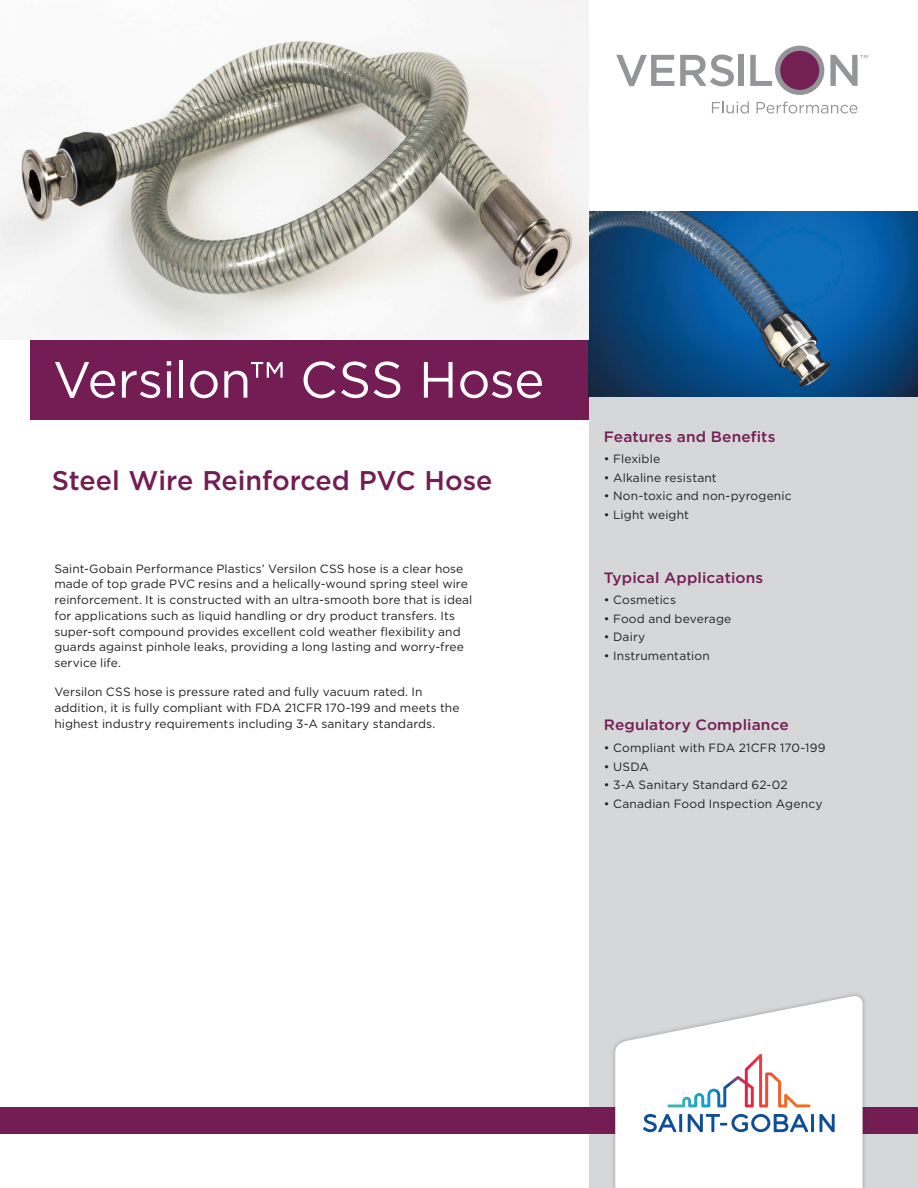
<style>
.page{position:relative;width:918px;height:1188px;background:#fff}
.page>*{position:absolute;margin:0;border:0;box-sizing:border-box;transform-origin:0 0}
.box___Product_name{font:51px "Gotham";letter-spacing:-.01em;color:#fff}
.Heading{font:500 27px "Gotham";letter-spacing:-.005em;color:#731d54}
.F_B_heads{font:500 15px "Gotham";letter-spacing:.01em;color:#731d54}
.F_B_Bullets{font:500 15px "Gotham";letter-spacing:.005em;color:#731d54}
.copy_with_space_afte{font:12px/15.8px "Gotham";letter-spacing:.005em;color:#231f20}
.F_B_Bullets-2{font:12px "Gotham";letter-spacing:.015em;color:#231f20}
</style>
<div class="page">
<div style="left:31px;top:339px;width:573px;height:81px;background:#731d54"></div>
<img style="left:588px;top:212px;width:330px;height:186px">
<img style="left:0;top:0;width:588px;height:339px">
<div style="left:590px;top:398px;width:328px;height:790px;background:#d6d7d9"></div>
<div style="left:0;top:1107px;width:918px;height:27px;background:#731d54"></div>
<div style="left:611px;top:992px;width:256px;height:196px;background:#231f20;opacity:.3"></div>
<svg style="left:615px;top:996px;width:248px;height:192px;fill:#fff"></svg>
<svg style="left:643px;top:1114px;width:33px;height:18px"></svg>
<hr style="left:679px;top:1114px;width:3px;height:18px;background:#0f4d96">
<svg style="left:688px;top:1114px;width:120px;height:18px;background:#a3bbd7"></svg>
<hr style="left:811px;top:1114px;width:3px;height:18px;background:#0f4d96">
<svg style="left:819px;top:1114px;width:16px;height:18px"></svg>
<svg style="left:667px;top:1054px;width:144px;height:53px;background:#f0e5e6"></svg>
<div style="left:775px;top:46px;width:49px;height:49px;background:#939598;border-radius:50%"></div>
<div style="left:780px;top:51px;width:39px;height:39px;background:#742055;border-radius:50%"></div>
<svg style="left:616px;top:55px;width:58px;height:31px"></svg>
<svg style="left:680px;top:54px;width:54px;height:32px"></svg>
<div style="left:739px;top:55px;width:5px;height:31px;background:#939598"></div>
<svg style="left:750px;top:55px;width:22px;height:31px"></svg>
<svg style="left:712px;top:102px;width:37px;height:12px"></svg>
<svg style="left:757px;top:101px;width:100px;height:13px"></svg>
<svg style="left:830px;top:55px;width:38px;height:31px"></svg>
<p class="box___Product_name" style="left:53px;top:347px;width:493px">Versilon™ CSS Hose</p>
<p class="Heading" style="left:52px;top:463px;width:442px">Steel Wire Reinforced PVC Hose</p>
<p class="copy_with_space_afte" style="left:54px;top:560px;width:420px">Saint-Gobain Performance Plastics’ Versilon CSS hose is a clear hose made of top grade PVC resins and a helically-wound spring steel wire reinforcement. It is constructed with an ultra-smooth bore that is ideal for applications such as liquid handling or dry product transfers. Its super-soft compound provides excellent cold weather flexibility and guards against pinhole leaks, providing a long lasting and worry-free service life.</p>
<p class="copy_with_space_afte" style="left:54px;top:684px;width:407px">Versilon CSS hose is pressure rated and fully vacuum rated. In addition, it is fully compliant with FDA 21CFR 170-199 and meets the highest industry requirements including 3-A sanitary standards.</p>
<p class="F_B_heads" style="left:604px;top:427px;width:173px">Features and Benefits</p>
<p class="F_B_Bullets-2" style="left:604px;top:451px;width:58px">• Flexible</p>
<p class="F_B_Bullets-2" style="left:604px;top:470px;width:114px">• Alkaline resistant</p>
<p class="F_B_Bullets-2" style="left:604px;top:488px;width:189px">• Non-toxic and non-pyrogenic</p>
<p class="F_B_Bullets-2" style="left:604px;top:507px;width:87px">• Light weight</p>
<p class="F_B_Bullets" style="left:604px;top:568px;width:161px">Typical Applications</p>
<p class="F_B_Bullets-2" style="left:604px;top:593px;width:74px">• Cosmetics</p>
<p class="F_B_Bullets-2" style="left:604px;top:611px;width:129px">• Food and beverage</p>
<p class="F_B_Bullets-2" style="left:604px;top:630px;width:43px">• Dairy</p>
<p class="F_B_Bullets-2" style="left:604px;top:648px;width:107px">• Instrumentation</p>
<p class="F_B_heads" style="left:604px;top:715px;width:186px">Regulatory Compliance</p>
<p class="F_B_Bullets-2" style="left:604px;top:740px;width:223px">• Compliant with FDA 21CFR 170-199</p>
<p class="F_B_Bullets-2" style="left:604px;top:759px;width:47px">• USDA</p>
<p class="F_B_Bullets-2" style="left:604px;top:777px;width:185px">• 3-A Sanitary Standard 62-02</p>
<p class="F_B_Bullets-2" style="left:604px;top:796px;width:220px">• Canadian Food Inspection Agency</p>
</div>
